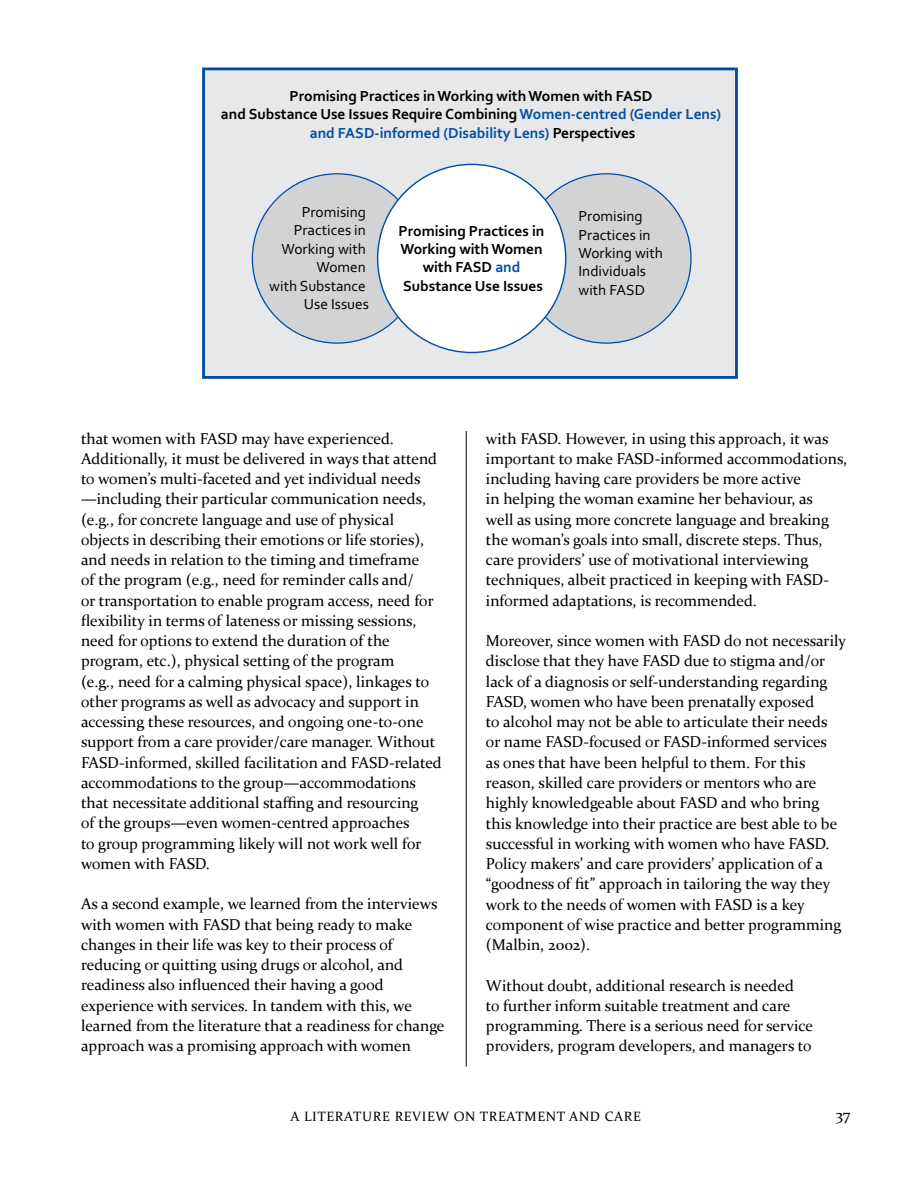
<style>
.page{position:relative;width:918px;height:1188px;background:#fff}
.page>*{position:absolute;margin:0;border:0;box-sizing:border-box;transform-origin:0 0}
.t1{font:15.75px/20.2px "Constantia";color:#000}
.t2{font:700 15.3px/18.5px "Corbel";color:#000;text-align:center}
.t3{font:15.3px/18.5px "Corbel";color:#000;text-align:right}
.t4{font:13.5px "Constantia";letter-spacing:.05em;color:#000}
.s1{color:#034ea2}
</style>
<div class="page">
<hr style="left:466px;top:68px;width:1px;height:998px;background:#000">
<div style="left:445px;top:55px;width:40px;height:376px;background:#fff"></div>
<div style="left:204px;top:69px;width:532px;height:308px;background:#e7e8e9"></div>
<div style="left:202px;top:68px;width:536px;height:311px;border:3px solid #034ea2"></div>
<div style="left:252px;top:174px;width:170px;height:169px;background:#d1d3d4;border-radius:50%"></div>
<div style="left:522px;top:174px;width:169px;height:169px;background:#d1d3d4;border-radius:50%"></div>
<div style="left:378px;top:164px;width:188px;height:189px;background:#fff;border-radius:50%"></div>
<p class="t2" style="left:221px;top:86px;width:502px">Promising Practices in Working with Women with FASD<br>and Substance Use Issues Require Combining <span class="s1">Women-centred (Gender Lens) and FASD-informed (Disability Lens)</span> Perspectives</p>
<p class="t3" style="left:269px;top:202px;width:101px">Promising<br>Practices in<br>Working with<br>Women<br>with Substance<br>Use Issues</p>
<p class="t3" style="left:579px;top:207px;width:86px;text-align:left">Promising<br>Practices in<br>Working with<br>Individuals with FASD</p>
<p class="t2" style="left:399px;top:221px;width:147px">Promising Practices in<br>Working with Women with FASD <span class="s1">and<br></span>Substance Use Issues</p>
<p class="t1" style="left:81px;top:427px;width:362px">that women with FASD may have experienced.<br>Additionally, it must be delivered in ways that attend to women’s multi-faceted and yet individual needs —including their particular communication needs, (e.g., for concrete language and use of physical objects in describing their emotions or life stories), and needs in relation to the timing and timeframe<br>of the program (e.g., need for reminder calls and/<br>or transportation to enable program access, need for flexibility in terms of lateness or missing sessions, need for options to extend the duration of the program, etc.), physical setting of the program<br>(e.g., need for a calming physical space), linkages to other programs as well as advocacy and support in accessing these resources, and ongoing one-to-one support from a care provider/care manager. Without FASD-informed, skilled facilitation and FASD-related accommodations to the group—accommodations that necessitate additional staffing and resourcing<br>of the groups—even women-centred approaches<br>to group programming likely will not work well for women with FASD.</p>
<p class="t1" style="left:81px;top:893px;width:365px">As a second example, we learned from the interviews with women with FASD that being ready to make changes in their life was key to their process of reducing or quitting using drugs or alcohol, and readiness also influenced their having a good experience with services. In tandem with this, we learned from the literature that a readiness for change approach was a promising approach with women</p>
<p class="t1" style="left:486px;top:427px;width:363px">with FASD. However, in using this approach, it was important to make FASD-informed accommodations, including having care providers be more active<br>in helping the woman examine her behaviour, as<br>well as using more concrete language and breaking the woman’s goals into small, discrete steps. Thus, care providers’ use of motivational interviewing techniques, albeit practiced in keeping with FASD&shy;informed adaptations, is recommended.</p>
<p class="t1" style="left:486px;top:630px;width:361px">Moreover, since women with FASD do not necessarily disclose that they have FASD due to stigma and/or lack of a diagnosis or self-understanding regarding FASD, women who have been prenatally exposed<br>to alcohol may not be able to articulate their needs<br>or name FASD-focused or FASD-informed services<br>as ones that have been helpful to them. For this reason, skilled care providers or mentors who are highly knowledgeable about FASD and who bring this knowledge into their practice are best able to be successful in working with women who have FASD.<br>Policy makers’ and care providers’ application of a “goodness of fit” approach in tailoring the way they work to the needs of women with FASD is a key component of wise practice and better programming (Malbin, 2002).</p>
<p class="t1" style="left:486px;top:974px;width:329px">Without doubt, additional research is needed<br>to further inform suitable treatment and care programming. There is a serious need for service providers, program developers, and managers to</p>
<p class="t4" style="left:290px;top:1107px;width:352px">A LITERATURE REVIEW ON TREATMENT AND CARE</p>
<p class="t1" style="left:836px;top:1104px;width:16px">37</p>
</div>
